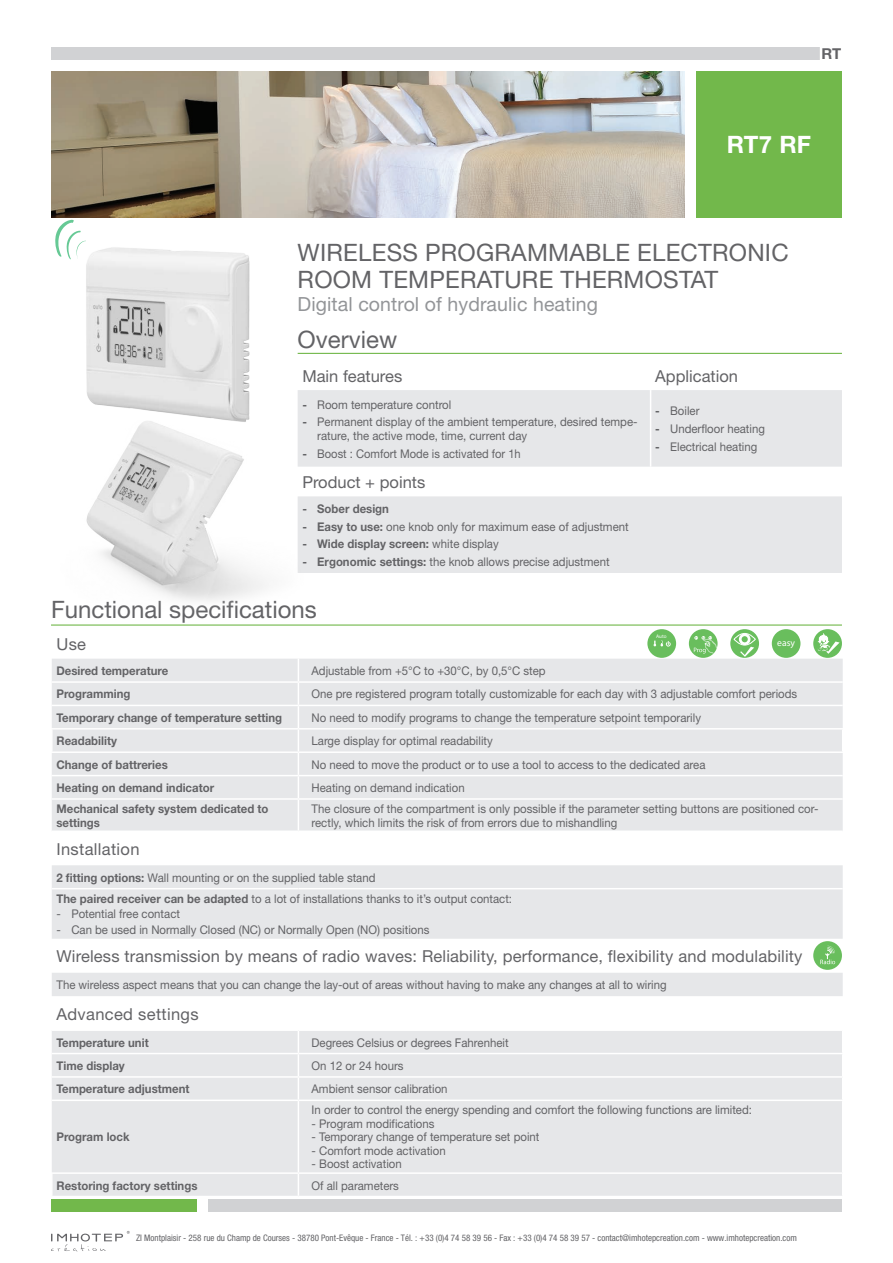
<style>
.page{position:relative;width:893px;height:1263px;background:#fff}
.page>*{position:absolute;margin:0;border:0;box-sizing:border-box;transform-origin:0 0}
.t1{font:24px/26.4px "Helvetica Neue";letter-spacing:.01em;color:#636366}
.t2{font:700 24px "Helvetica Neue";color:#fff}
.t3{font:19.5px "Helvetica Neue";letter-spacing:.005em;color:#939598}
.t4{font:16.5px "Helvetica Neue";letter-spacing:.01em;color:#636366}
.t5{font:700 15px "Helvetica Neue";color:#636366}
.t6{font:12px/13.5px "Helvetica Neue";color:#636366;scale:.95 1}
.t7{font:700 12px/13.5px "Helvetica Neue";color:#636366;scale:.95 1}
.t8{font:12px "Helvetica Neue";color:#636366;scale:.93 1}
.t9{font:9.6px "Myriad Pro";color:#fff}
.t10{font:condensed 9px "Helvetica Neue";color:#636366}
.t11{font:5.1px "Myriad Pro";color:#fff}
.s1{font-weight:700}
.s2{font-weight:400}
</style>
<div class="page">
<div style="left:696px;top:71px;width:146px;height:146px;background:#72b84b"></div>
<div style="left:51px;top:1199px;width:146px;height:13px;background:#72b84b"></div>
<div style="left:208px;top:1199px;width:634px;height:13px;background:#d1d2d4"></div>
<div style="left:51px;top:47px;width:791px;height:13px;background:#d1d2d4"></div>
<svg style="left:51px;top:1231px;width:79px;height:20px"></svg>
<hr style="left:298px;top:353px;width:544px;height:1px;background:#72b84b">
<svg style="left:298px;top:390px;width:544px;height:183px;fill:#e6e7e9"></svg>
<hr style="left:650px;top:390px;width:1px;height:77px;background:#fff">
<div style="left:821px;top:47px;width:21px;height:13px;background:#fff"></div>
<hr style="left:51px;top:624px;width:791px;height:2px;background:#72b84b">
<svg style="left:52px;top:659px;width:791px;height:537px;fill:#e6e7e9"></svg>
<svg style="left:298px;top:1031px;width:1px;height:68px"></svg>
<hr style="left:298px;top:1101px;width:1px;height:71px;background:#fff">
<hr style="left:298px;top:800px;width:1px;height:30px;background:#fff">
<hr style="left:52px;top:681px;width:246px;height:2px;background:#fff">
<hr style="left:298px;top:681px;width:545px;height:2px;background:#fff">
<hr style="left:52px;top:705px;width:246px;height:1px;background:#fff">
<hr style="left:298px;top:705px;width:545px;height:1px;background:#fff">
<hr style="left:51px;top:728px;width:247px;height:1px;background:#fff">
<hr style="left:51px;top:729px;width:2px;height:22px;background:#fff">
<hr style="left:298px;top:728px;width:545px;height:1px;background:#fff">
<svg style="left:298px;top:659px;width:1px;height:139px"></svg>
<svg style="left:842px;top:729px;width:1px;height:22px"></svg>
<hr style="left:51px;top:751px;width:247px;height:2px;background:#fff">
<hr style="left:298px;top:751px;width:545px;height:2px;background:#fff">
<hr style="left:52px;top:775px;width:246px;height:1px;background:#fff">
<hr style="left:298px;top:775px;width:545px;height:1px;background:#fff">
<hr style="left:52px;top:798px;width:246px;height:2px;background:#fff">
<hr style="left:298px;top:798px;width:545px;height:2px;background:#fff">
<hr style="left:52px;top:830px;width:246px;height:2px;background:#fff">
<hr style="left:298px;top:830px;width:545px;height:2px;background:#fff">
<hr style="left:52px;top:888px;width:246px;height:1px;background:#fff">
<hr style="left:298px;top:888px;width:545px;height:1px;background:#fff">
<hr style="left:52px;top:1029px;width:246px;height:2px;background:#fff">
<hr style="left:298px;top:1029px;width:545px;height:2px;background:#fff">
<hr style="left:52px;top:1053px;width:246px;height:1px;background:#fff">
<hr style="left:298px;top:1053px;width:545px;height:1px;background:#fff">
<hr style="left:842px;top:1101px;width:1px;height:71px;background:#fff">
<hr style="left:52px;top:1076px;width:246px;height:2px;background:#fff">
<hr style="left:298px;top:1076px;width:545px;height:2px;background:#fff">
<svg style="left:842px;top:1031px;width:1px;height:68px"></svg>
<hr style="left:52px;top:1099px;width:246px;height:2px;background:#fff">
<hr style="left:298px;top:1099px;width:545px;height:2px;background:#fff">
<hr style="left:51px;top:1172px;width:247px;height:2px;background:#fff">
<hr style="left:51px;top:1174px;width:2px;height:22px;background:#fff">
<hr style="left:298px;top:1172px;width:545px;height:2px;background:#fff">
<svg style="left:298px;top:1174px;width:1px;height:22px"></svg>
<svg style="left:842px;top:1174px;width:1px;height:22px"></svg>
<img style="left:51px;top:71px;width:634px;height:146px">
<div style="left:772px;top:629px;width:28px;height:29px;background:#69be5d;border-radius:50%"></div>
<svg style="left:730px;top:629px;width:29px;height:29px"></svg>
<svg style="left:732px;top:631px;width:25px;height:26px"></svg>
<svg style="left:813px;top:629px;width:29px;height:29px"></svg>
<svg style="left:816px;top:633px;width:24px;height:21px"></svg>
<div style="left:689px;top:629px;width:29px;height:29px;background:#69be5d;border-radius:50%"></div>
<svg style="left:694px;top:636px;width:23px;height:18px"></svg>
<div style="left:647px;top:629px;width:29px;height:29px;background:#69be5d;border-radius:50%"></div>
<svg style="left:654px;top:641px;width:17px;height:6px"></svg>
<div style="left:813px;top:941px;width:29px;height:29px;background:#69be5d;border-radius:50%"></div>
<svg style="left:820px;top:946px;width:15px;height:18px"></svg>
<img style="left:86px;top:408px;width:251px;height:193px">
<img style="left:70px;top:219px;width:206px;height:232px">
<svg style="left:55px;top:220px;width:31px;height:39px"></svg>
<p class="t5" style="left:821px;top:45px;width:21px">RT</p>
<p class="t2" style="left:727px;top:130px;width:86px">RT7 RF</p>
<p class="t1" style="left:298px;top:239px;width:493px">WIRELESS PROGRAMMABLE ELECTRONIC<br>ROOM TEMPERATURE THERMOSTAT</p>
<p class="t3" style="left:298px;top:293px;width:302px">Digital control of hydraulic heating</p>
<p class="t1" style="left:298px;top:326px;width:101px">Overview</p>
<p class="t4" style="left:302px;top:366px;width:101px">Main features</p>
<p class="t4" style="left:655px;top:366px;width:84px">Application</p>
<p class="t6" style="left:302px;top:397px;width:158px"><span class="s1">-</span> Room temperature control</p>
<p class="t6" style="left:317px;top:415px;width:339px;text-indent:-15px"><span class="s1">-</span> Permanent display of the ambient temperature, desired tempe&shy;rature, the active mode, time, current day</p>
<p class="t8" style="left:302px;top:446px;width:236px"><span class="s1">-</span> Boost : Comfort Mode is activated for 1h</p>
<p class="t6" style="left:655px;top:404px;width:48px"><span class="s1">-</span> Boiler</p>
<p class="t6" style="left:655px;top:422px;width:117px"><span class="s1">-</span> Underfloor heating</p>
<p class="t6" style="left:655px;top:440px;width:109px"><span class="s1">-</span> Electrical heating</p>
<p class="t4" style="left:302px;top:472px;width:124px">Product + points</p>
<p class="t7" style="left:302px;top:501px;width:93px">- Sober design</p>
<p class="t6" style="left:302px;top:519px;width:345px"><span class="s1">- Easy to use:</span> one knob only for maximum ease of adjustment</p>
<p class="t7" style="left:302px;top:537px;width:208px">- Wide display screen: <span class="s2">white display</span></p>
<p class="t6" style="left:302px;top:555px;width:325px"><span class="s1">- Ergonomic settings:</span> the knob allows precise adjustment</p>
<p class="t1" style="left:51px;top:595px;width:267px">Functional specifications</p>
<p class="t4" style="left:56px;top:634px;width:31px">Use</p>
<p class="t7" style="left:56px;top:664px;width:119px">Desired temperature</p>
<p class="t6" style="left:312px;top:664px;width:248px">Adjustable from +5°C to +30°C, by 0,5°C step</p>
<p class="t7" style="left:56px;top:687px;width:79px">Programming</p>
<p class="t6" style="left:312px;top:687px;width:513px">One pre registered program totally customizable for each day with 3 adjustable comfort periods</p>
<p class="t7" style="left:56px;top:710px;width:239px">Temporary change of temperature setting</p>
<p class="t6" style="left:312px;top:711px;width:411px">No need to modify programs to change the temperature setpoint temporarily</p>
<p class="t7" style="left:56px;top:734px;width:65px">Readability</p>
<p class="t6" style="left:312px;top:734px;width:192px">Large display for optimal readability</p>
<p class="t7" style="left:56px;top:757px;width:119px">Change of battreries</p>
<p class="t6" style="left:312px;top:757px;width:416px">No need to move the product or to use a tool to access to the dedicated area</p>
<p class="t7" style="left:56px;top:781px;width:167px">Heating on demand indicator</p>
<p class="t6" style="left:312px;top:781px;width:163px">Heating on demand indication</p>
<p class="t7" style="left:56px;top:802px;width:225px">Mechanical safety system dedicated to settings</p>
<p class="t6" style="left:312px;top:802px;width:535px">The closure of the compartment is only possible if the parameter setting buttons are positioned cor&shy;rectly, which limits the risk of from errors due to mishandling</p>
<p class="t4" style="left:56px;top:839px;width:85px">Installation</p>
<p class="t6" style="left:56px;top:870px;width:337px"><span class="s1">2 fitting options:</span> Wall mounting or on the supplied table stand</p>
<p class="t6" style="left:56px;top:892px;width:481px"><span class="s1">The paired receiver can be adapted</span> to a lot of installations thanks to it’s output contact:</p>
<p class="t6" style="left:56px;top:907px;width:132px">- Potential free contact</p>
<p class="t6" style="left:56px;top:923px;width:394px">- Can be used in Normally Closed (NC) or Normally Open (NO) positions</p>
<p class="t4" style="left:56px;top:946px;width:747px">Wireless transmission by means of radio waves: Reliability, performance, flexibility and modulability</p>
<p class="t6" style="left:56px;top:978px;width:644px">The wireless aspect means that you can change the lay-out of areas without having to make any changes at all to wiring</p>
<p class="t4" style="left:56px;top:1004px;width:144px">Advanced settings</p>
<p class="t7" style="left:56px;top:1035px;width:99px">Temperature unit</p>
<p class="t6" style="left:312px;top:1035px;width:209px">Degrees Celsius or degrees Fahrenheit</p>
<p class="t7" style="left:56px;top:1059px;width:73px">Time display</p>
<p class="t6" style="left:312px;top:1059px;width:98px">On 12 or 24 hours</p>
<p class="t7" style="left:56px;top:1082px;width:141px">Temperature adjustment</p>
<p class="t6" style="left:312px;top:1082px;width:145px">Ambient sensor calibration</p>
<p class="t7" style="left:56px;top:1130px;width:79px">Program lock</p>
<p class="t11" style="left:656px;top:633px;width:12px">Auto</p>
<p class="t9" style="left:777px;top:637px;width:19px">easy</p>
<p class="t6" style="left:312px;top:1103px;width:465px">In order to control the energy spending and comfort the following functions are limited:</p>
<p class="t6" style="left:312px;top:1117px;width:131px">- Program modifications</p>
<p class="t6" style="left:312px;top:1130px;width:241px">- Temporary change of temperature set point</p>
<p class="t6" style="left:312px;top:1144px;width:143px">- Comfort mode activation</p>
<p class="t6" style="left:312px;top:1157px;width:96px">- Boost activation</p>
<p class="t7" style="left:56px;top:1178px;width:150px">Restoring factory settings</p>
<p class="t6" style="left:312px;top:1178px;width:94px">Of all parameters</p>
<p class="t10" style="left:136px;top:1233px;width:662px">ZI Montplaisir - 258 rue du Champ de Courses - 38780 Pont-Evêque - France - Tél. : +33 (0)4 74 58 39 56 - Fax : +33 (0)4 74 58 39 57 - contact@imhotepcreation.com - www.imhotepcreation.com</p>
</div>
